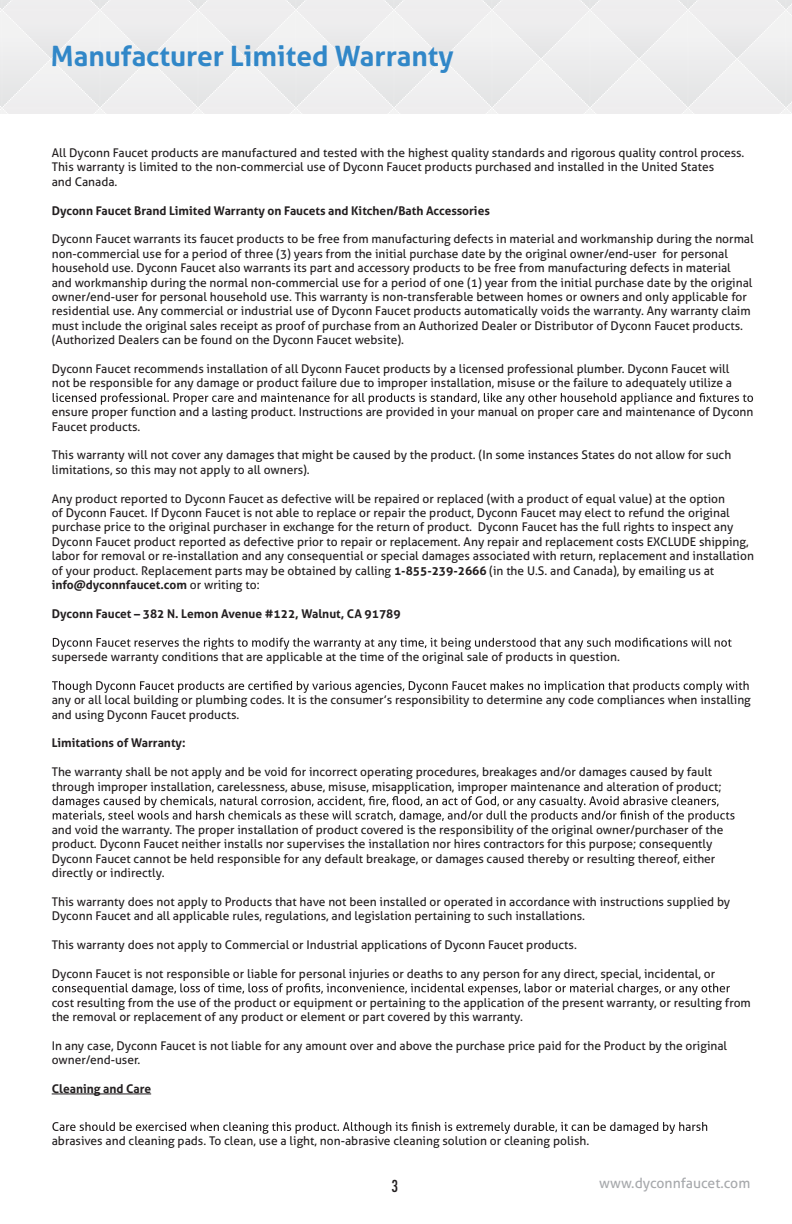
<style>
.page{position:relative;width:792px;height:1224px;background:#fff}
.page>*{position:absolute;margin:0;border:0;box-sizing:border-box;transform-origin:0 0}
.t1{font:700 28px "Aller";color:#3187c8}
.t2{font:500 condensed 16px "Futura";color:#231f20}
.t3{font:14px "Aller";color:#a7a9ac}
.t4{font:12px/14.4px "Aller";color:#231f20}
.t5{font:700 12px "Aller";color:#231f20}
.s1{font-weight:700}
</style>
<div class="page">
<div style="left:0;top:0;width:792px;height:114px;background:#eeedee"></div>
<hr style="left:52px;top:1094px;width:99px;height:1px;background:#231f20">
<svg style="left:53px;top:393px;width:700px;height:12px"></svg>
<svg style="left:53px;top:638px;width:679px;height:12px"></svg>
<svg style="left:52px;top:681px;width:697px;height:12px"></svg>
<svg style="left:52px;top:796px;width:683px;height:26px"></svg>
<svg style="left:52px;top:983px;width:678px;height:12px"></svg>
<svg style="left:52px;top:1122px;width:655px;height:12px"></svg>
<h1 class="t1" style="left:51px;top:38px;width:404px">Manufacturer Limited Warranty</h1>
<p class="t4" style="left:52px;top:146px;width:694px">All Dyconn Faucet products are manufactured and tested with the highest quality standards and rigorous quality control process.<br>This warranty is limited to the non-commercial use of Dyconn Faucet products purchased and installed in the United States<br>and Canada.</p>
<p class="t5" style="left:52px;top:203px;width:440px">Dyconn Faucet Brand Limited Warranty on Faucets and Kitchen/Bath Accessories</p>
<p class="t4" style="left:52px;top:232px;width:703px">Dyconn Faucet warrants its faucet products to be free from manufacturing defects in material and workmanship during the normal non-commercial use for a period of three (3) years from the initial purchase date by the original owner/end-user for personal household use. Dyconn Faucet also warrants its part and accessory products to be free from manufacturing defects in material and workmanship during the normal non-commercial use for a period of one (1) year from the initial purchase date by the original owner/end-user for personal household use. This warranty is non-transferable between homes or owners and only applicable for residential use. Any commercial or industrial use of Dyconn Faucet products automatically voids the warranty. Any warranty claim must include the original sales receipt as proof of purchase from an Authorized Dealer or Distributor of Dyconn Faucet products. (Authorized Dealers can be found on the Dyconn Faucet website).</p>
<p class="t4" style="left:52px;top:362px;width:682px">Dyconn Faucet recommends installation of all Dyconn Faucet products by a licensed professional plumber. Dyconn Faucet will not be responsible for any damage or product failure due to improper installation, misuse or the failure to adequately utilize a</p>
<p class="t4" style="left:52px;top:405px;width:703px">ensure proper function and a lasting product. Instructions are provided in your manual on proper care and maintenance of Dyconn<br>Faucet products.</p>
<p class="t4" style="left:52px;top:448px;width:681px">This warranty will not cover any damages that might be caused by the product. (In some instances States do not allow for such limitations, so this may not apply to all owners).</p>
<p class="t4" style="left:52px;top:491px;width:704px">Any product reported to Dyconn Faucet as defective will be repaired or replaced (with a product of equal value) at the option<br>of Dyconn Faucet. If Dyconn Faucet is not able to replace or repair the product, Dyconn Faucet may elect to refund the original purchase price to the original purchaser in exchange for the return of product. Dyconn Faucet has the full rights to inspect any Dyconn Faucet product reported as defective prior to repair or replacement. Any repair and replacement costs EXCLUDE shipping, labor for removal or re-installation and any consequential or special damages associated with return, replacement and installation of your product. Replacement parts may be obtained by calling <span class="s1">1-855-239-2666</span> (in the U.S. and Canada), by emailing us at <span class="s1">info@dyconnfaucet.com</span> or writing to:</p>
<p class="t5" style="left:52px;top:606px;width:350px">Dyconn Faucet – 382 N. Lemon Avenue #122, Walnut, CA 91789</p>
<p class="t4" style="left:52px;top:650px;width:570px">supersede warranty conditions that are applicable at the time of the original sale of products in question.</p>
<p class="t4" style="left:52px;top:693px;width:701px">any or all local building or plumbing codes. It is the consumer’s responsibility to determine any code compliances when installing and using Dyconn Faucet products.</p>
<p class="t5" style="left:52px;top:736px;width:135px">Limitations of Warranty:</p>
<p class="t4" style="left:52px;top:765px;width:671px">The warranty shall be not apply and be void for incorrect operating procedures, breakages and/or damages caused by fault through improper installation, carelessness, abuse, misuse, misapplication, improper maintenance and alteration of product;</p>
<p class="t4" style="left:52px;top:822px;width:673px">and void the warranty. The proper installation of product covered is the responsibility of the original owner/purchaser of the product. Dyconn Faucet neither installs nor supervises the installation nor hires contractors for this purpose; consequently Dyconn Faucet cannot be held responsible for any default breakage, or damages caused thereby or resulting thereof, either directly or indirectly.</p>
<p class="t4" style="left:52px;top:894px;width:680px">This warranty does not apply to Products that have not been installed or operated in accordance with instructions supplied by<br>Dyconn Faucet and all applicable rules, regulations, and legislation pertaining to such installations.</p>
<p class="t4" style="left:52px;top:938px;width:527px">This warranty does not apply to Commercial or Industrial applications of Dyconn Faucet products.</p>
<p class="t4" style="left:52px;top:966px;width:665px">Dyconn Faucet is not responsible or liable for personal injuries or deaths to any person for any direct, special, incidental, or</p>
<p class="t4" style="left:52px;top:995px;width:701px">cost resulting from the use of the product or equipment or pertaining to the application of the present warranty, or resulting from the removal or replacement of any product or element or part covered by this warranty.</p>
<p class="t4" style="left:52px;top:1038px;width:677px">In any case, Dyconn Faucet is not liable for any amount over and above the purchase price paid for the Product by the original owner/end-user.</p>
<p class="t5" style="left:52px;top:1081px;width:101px">Cleaning and Care</p>
<p class="t4" style="left:52px;top:1134px;width:539px">abrasives and cleaning pads. To clean, use a light, non-abrasive cleaning solution or cleaning polish.</p>
<h2 class="t2" style="left:391px;top:1176px;width:8px">3</h2>
<p class="t3" style="left:599px;top:1175px;width:152px">www.dyconnfaucet.com</p>
</div>
